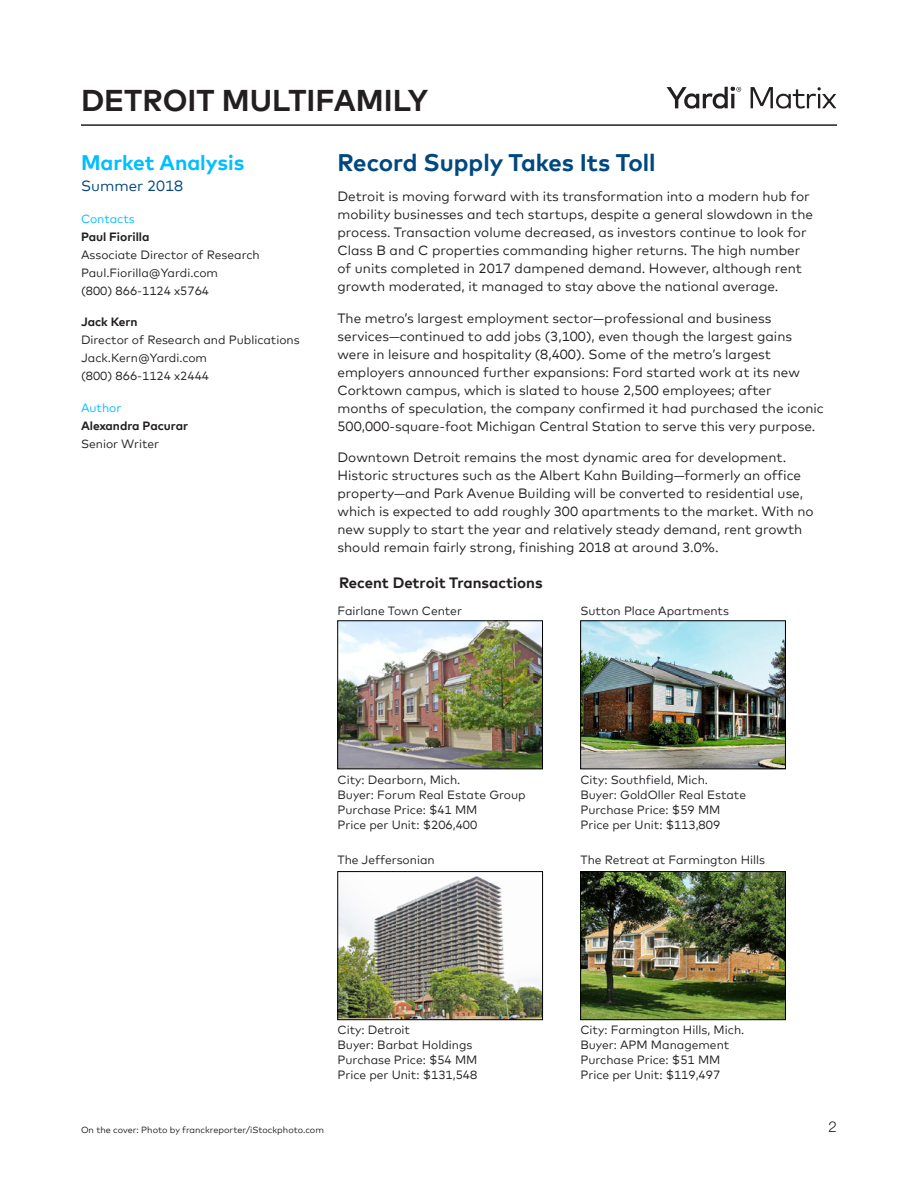
<style>
.page{position:relative;width:918px;height:1188px;background:#fff}
.page>*{position:absolute;margin:0;border:0;box-sizing:border-box;transform-origin:0 0}
.Heading_1{font:700 30px "Mark Offc Pro";color:#231f20}
.Matrix_Head{font:700 24px "Mark Offc Pro";color:#004881}
.Matrix_Body_Note{font:700 21px "Mark Offc Pro";color:#00beff}
.Matrix_Chart_Heads{font:700 15px "Mark Offc Pro";color:#231f20}
.Matrix_Body_Note-2{font:15px "Mark Offc Pro";color:#00467f}
.t1{font:300 15px "Helvetica Neue LT Std";color:#231f20}
.Matrix_Body{font:13.5px/18px "Mark Offc Pro";color:#231f20}
.Matrix_Body_Note-3{font:12px/18px "Mark Offc Pro";color:#231f20}
.Matrix_Body_Note-4{font:700 12px/18px "Mark Offc Pro";color:#231f20}
.Matrix_Body_Note-5{font:12px "Mark Offc Pro";color:#00bdff}
.Matrix_Body_Note-6{font:9px "Mark Offc Pro";color:#231f20}
.s1{font-weight:700}
.s2{font-weight:400}
</style>
<div class="page">
<hr style="left:81px;top:124px;width:756px;height:2px;background:#231f20">
<svg style="left:667px;top:86px;width:74px;height:23px"></svg>
<svg style="left:751px;top:87px;width:85px;height:22px"></svg>
<img style="left:582px;top:623px;width:202px;height:144px">
<div style="left:580px;top:621px;width:206px;height:148px;border:1px solid #000"></div>
<img style="left:582px;top:873px;width:202px;height:145px">
<div style="left:580px;top:871px;width:206px;height:149px;border:1px solid #000"></div>
<img style="left:340px;top:623px;width:201px;height:144px">
<div style="left:338px;top:621px;width:205px;height:148px;border:1px solid #000"></div>
<img style="left:340px;top:876px;width:201px;height:142px">
<div style="left:338px;top:871px;width:205px;height:149px;border:1px solid #000"></div>
<p class="Heading_1" style="left:81px;top:77px;width:349px">DETROIT MULTIFAMILY</p>
<p class="Matrix_Body_Note" style="left:81px;top:147px;width:165px">Market Analysis</p>
<p class="Matrix_Body_Note-2" style="left:81px;top:175px;width:104px">Summer 2018</p>
<p class="Matrix_Body_Note-5" style="left:81px;top:209px;width:55px">Contacts</p>
<p class="Matrix_Body_Note-3" style="left:81px;top:226px;width:180px"><span class="s1">Paul Fiorilla<br></span>Associate Director of Research<br>Paul.Fiorilla@Yardi.com<br>(800) 866-1124 x5764</p>
<p class="Matrix_Body_Note-3" style="left:81px;top:312px;width:220px"><span class="s1">Jack Kern<br></span>Director of Research and Publications<br>Jack.Kern@Yardi.com<br>(800) 866-1124 x2444</p>
<p class="Matrix_Body_Note-5" style="left:81px;top:398px;width:42px">Author</p>
<p class="Matrix_Body_Note-4" style="left:81px;top:415px;width:109px">Alexandra Pacurar<br><span class="s2">Senior Writer</span></p>
<p class="Matrix_Head" style="left:338px;top:144px;width:320px">Record Supply Takes Its Toll</p>
<p class="Matrix_Body" style="left:338px;top:186px;width:477px">Detroit is moving forward with its transformation into a modern hub for mobility businesses and tech startups, despite a general slowdown in the process. Transaction volume decreased, as investors continue to look for Class B and C properties commanding higher returns. The high number of units completed in 2017 dampened demand. However, although rent growth moderated, it managed to stay above the national average.</p>
<p class="Matrix_Body" style="left:338px;top:308px;width:488px">The metro’s largest employment sector—professional and business services—continued to add jobs (3,100), even though the largest gains were in leisure and hospitality (8,400). Some of the metro’s largest employers announced further expansions: Ford started work at its new Corktown campus, which is slated to house 2,500 employees; after months of speculation, the company confirmed it had purchased the iconic 500,000-square-foot Michigan Central Station to serve this very purpose.</p>
<p class="Matrix_Body" style="left:338px;top:447px;width:478px">Downtown Detroit remains the most dynamic area for development.<br>Historic structures such as the Albert Kahn Building—formerly an office property—and Park Avenue Building will be converted to residential use, which is expected to add roughly 300 apartments to the market. With no new supply to start the year and relatively steady demand, rent growth should remain fairly strong, finishing 2018 at around 3.0%.</p>
<p class="Matrix_Chart_Heads" style="left:339px;top:571px;width:205px">Recent Detroit Transactions</p>
<p class="Matrix_Body_Note-3" style="left:338px;top:601px;width:126px">Fairlane Town Center</p>
<p class="Matrix_Body_Note-3" style="left:580px;top:601px;width:150px">Sutton Place Apartments</p>
<p class="Matrix_Body_Note-3" style="left:338px;top:771px;width:190px;line-height:15px">City: Dearborn, Mich.<br>Buyer: Forum Real Estate Group</p>
<p class="Matrix_Body_Note-3" style="left:338px;top:799px;width:142px">Purchase Price: $41 MM</p>
<p class="Matrix_Body_Note-3" style="left:338px;top:814px;width:141px">Price per Unit: $206,400</p>
<p class="Matrix_Body_Note-3" style="left:338px;top:850px;width:99px">The Jeffersonian</p>
<p class="Matrix_Body_Note-3" style="left:580px;top:769px;width:129px">City: Southfield, Mich.</p>
<p class="Matrix_Body_Note-3" style="left:580px;top:786px;width:167px;line-height:15px">Buyer: GoldOller Real Estate<br>Purchase Price: $59 MM</p>
<p class="Matrix_Body_Note-3" style="left:580px;top:814px;width:141px">Price per Unit: $113,809</p>
<p class="Matrix_Body_Note-3" style="left:580px;top:850px;width:186px">The Retreat at Farmington Hills</p>
<p class="Matrix_Body_Note-3" style="left:338px;top:1022px;width:142px;line-height:15px">City: Detroit<br>Buyer: Barbat Holdings<br>Purchase Price: $54 MM</p>
<p class="Matrix_Body_Note-3" style="left:338px;top:1065px;width:141px">Price per Unit: $131,548</p>
<p class="Matrix_Body_Note-6" style="left:81px;top:1123px;width:244px">On the cover: Photo by franckreporter/iStockphoto.com</p>
<p class="Matrix_Body_Note-3" style="left:580px;top:1022px;width:165px;line-height:15px">City: Farmington Hills, Mich.<br>Buyer: APM Management<br>Purchase Price: $51 MM</p>
<p class="Matrix_Body_Note-3" style="left:580px;top:1065px;width:141px">Price per Unit: $119,497</p>
<p class="t1" style="left:829px;top:1118px;width:10px">2</p>
</div>
